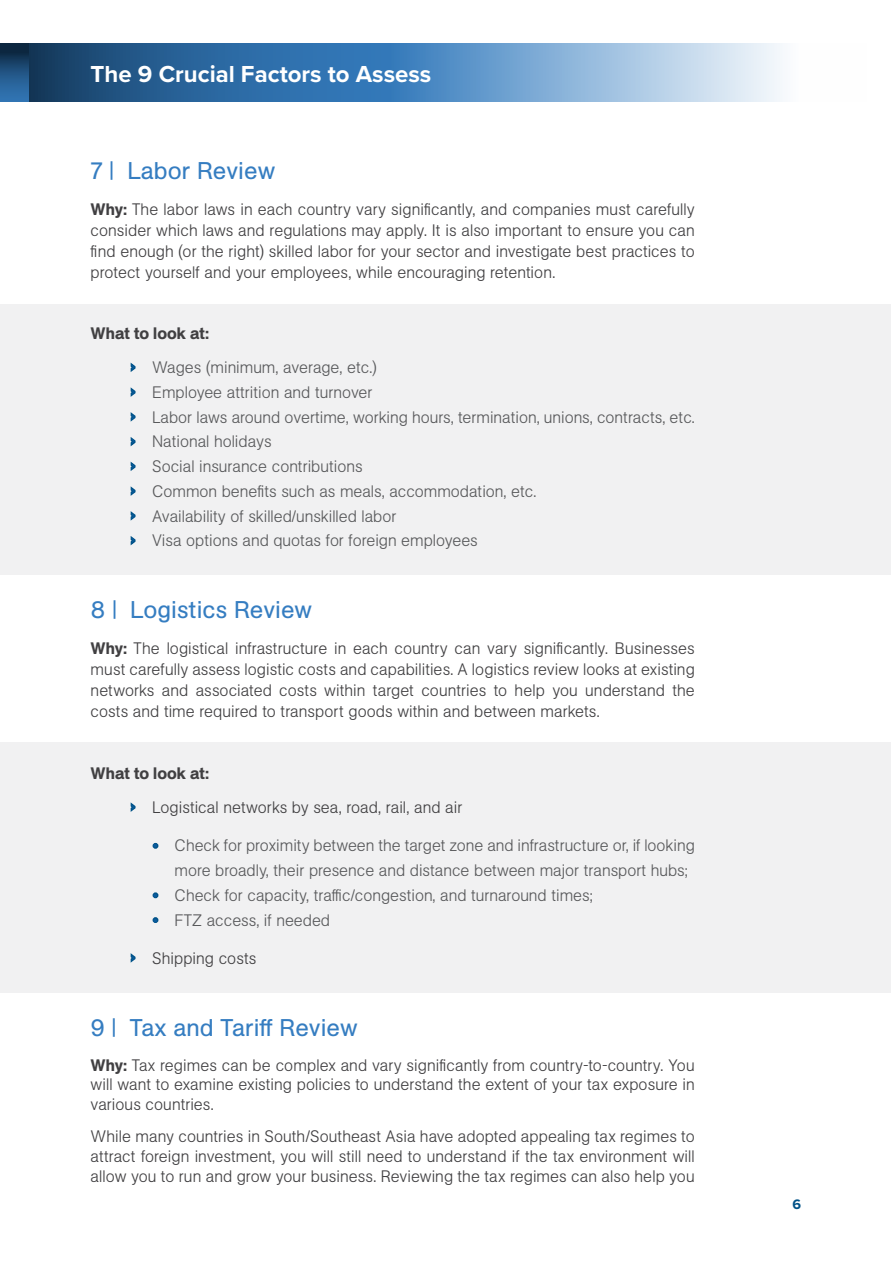
<style>
.page{position:relative;width:891px;height:1263px;background:#fff}
.page>*{position:absolute;margin:0;border:0;box-sizing:border-box;transform-origin:0 0}
.t1{font:24px "Unlimited Sans";color:#357dc1}
.t2{font:700 24px "Proxima Nova";color:#fff}
.t3{font:300 16.5px/21px "Unlimited Sans";letter-spacing:.005em;color:#414042;text-align:justify}
.t4{font:300 16.5px/24.8px "Unlimited Sans";color:#58595b}
.t5{font:700 14.25px "Proxima Nova";color:#005287}
.s1{font-weight:500}
.s2{font-weight:500;color:#414042}
.s3{color:#005287}
</style>
<div class="page">
<hr style="left:890px;top:266px;width:1px;height:349px;background:#f1f1f2">
<div style="left:0;top:304px;width:891px;height:270px;background:#f1f1f2"></div>
<div style="left:0;top:742px;width:891px;height:251px;background:#f1f1f2"></div>
<svg style="left:28px;top:44px;width:754px;height:58px;background:#608fba"></svg>
<div style="left:0;top:44px;width:28px;height:58px;background:linear-gradient(to bottom,#0a2239,#357cbf)"></div>
<h1 class="t2" style="left:91px;top:57px;width:342px">The 9 Crucial Factors to Assess</h1>
<h1 class="t1" style="left:91px;top:153px;width:186px">7 | Labor Review</h1>
<p class="t3" style="left:91px;top:198px;width:606px"><span class="s1">Why:</span> The labor laws in each country vary significantly, and companies must carefully consider which laws and regulations may apply. It is also important to ensure you can find enough (or the right) skilled labor for your sector and investigate best practices to protect yourself and your employees, while encouraging retention.</p>
<p class="t4" style="left:131px;top:316px;width:247px;line-height:33.8px;text-indent:-40px"><span class="s2">What to look at:<br></span><span class="s3">›</span> Wages (minimum, average, etc.)</p>
<p class="t4" style="left:131px;top:379px;width:565px"><span class="s3">›</span> Employee attrition and turnover<br><span class="s3">›</span> Labor laws around overtime, working hours, termination, unions, contracts, etc. <span class="s3">›</span> National holidays<br><span class="s3">›</span> Social insurance contributions<br><span class="s3">›</span> Common benefits such as meals, accommodation, etc.<br><span class="s3">›</span> Availability of skilled/unskilled labor<br><span class="s3">›</span> Visa options and quotas for foreign employees</p>
<h1 class="t1" style="left:91px;top:593px;width:223px">8 | Logistics Review</h1>
<p class="t3" style="left:91px;top:638px;width:606px"><span class="s1">Why:</span> The logistical infrastructure in each country can vary significantly. Businesses must carefully assess logistic costs and capabilities. A logistics review looks at existing networks and associated costs within target countries to help you understand the costs and time required to transport goods within and between markets.</p>
<p class="t3" style="left:131px;top:756px;width:333px;line-height:33.8px;text-indent:-40px"><span class="s1">What to look at:<br></span><span class="s3">›</span> Logistical networks by sea, road, rail, and air</p>
<p class="t4" style="left:175px;top:833px;width:522px;text-indent:-21px"><span class="s3">•</span> Check for proximity between the target zone and infrastructure or, if looking more broadly, their presence and distance between major transport hubs;</p>
<p class="t4" style="left:154px;top:882px;width:441px"><span class="s3">•</span> Check for capacity, traffic/congestion, and turnaround times;</p>
<p class="t4" style="left:154px;top:907px;width:178px"><span class="s3">•</span> FTZ access, if needed</p>
<p class="t3" style="left:131px;top:947px;width:127px"><span class="s3">›</span> Shipping costs</p>
<h1 class="t1" style="left:91px;top:1010px;width:269px">9 | Tax and Tariff Review</h1>
<p class="t3" style="left:91px;top:1054px;width:606px;line-height:19.8px"><span class="s1">Why:</span> Tax regimes can be complex and vary significantly from country-to-country. You will want to examine existing policies to understand the extent of your tax exposure in various countries.</p>
<p class="t3" style="left:91px;top:1126px;width:606px;line-height:19.8px">While many countries in South/Southeast Asia have adopted appealing tax regimes to attract foreign investment, you will still need to understand if the tax environment will allow you to run and grow your business. Reviewing the tax regimes can also help you</p>
<p class="t5" style="left:792px;top:1194px;width:10px">6</p>
</div>
